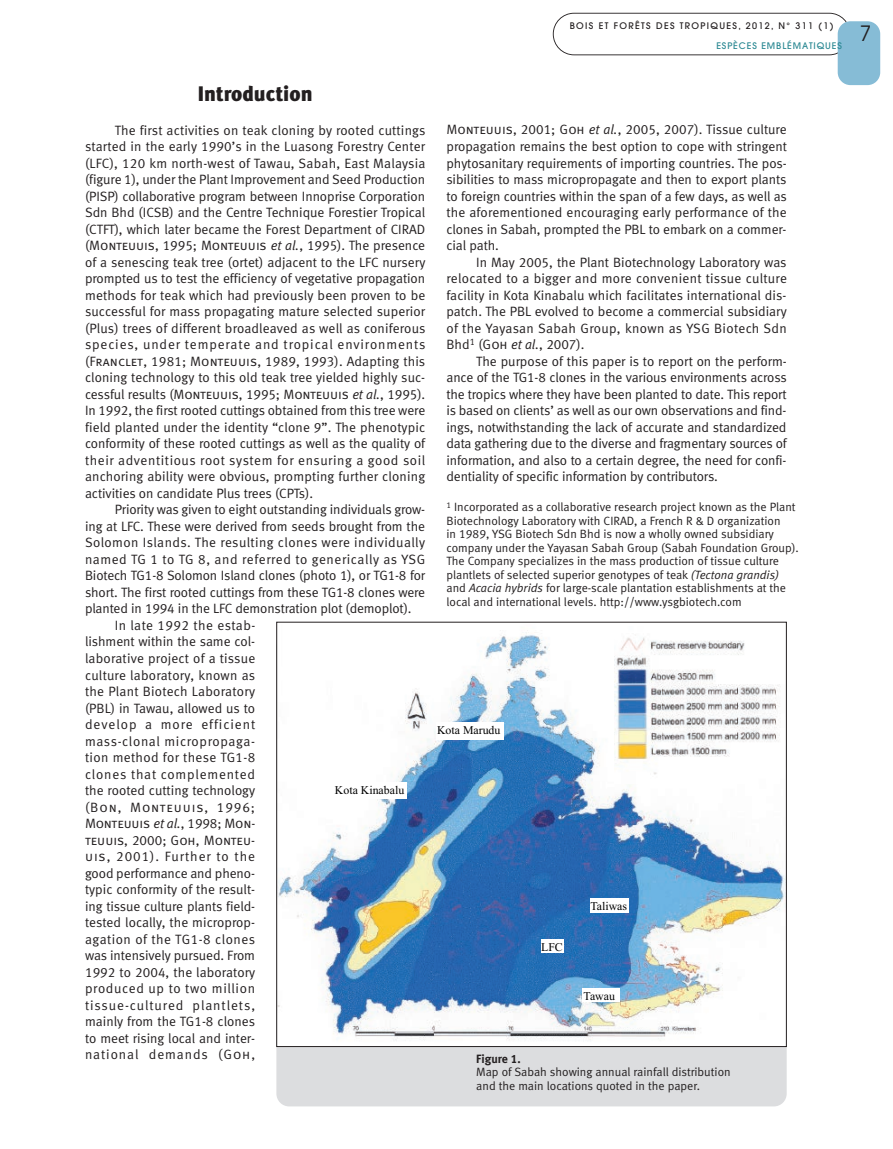
<style>
.page{position:relative;width:893px;height:1149px;background:#fff}
.page>*{position:absolute;margin:0;border:0;box-sizing:border-box;transform-origin:0 0}
.t1{font:21px "Meta Black LF";color:#231f20}
.t2{font:21px "Avant Garde";color:#231f20}
.t3{font:13.5px/16.5px "Meta Normal LF";letter-spacing:-.005em;color:#231f20;text-align:justify}
.t4{font:13.5px "Meta Normal LF";letter-spacing:.03em;color:#231f20}
.t5{font:13.5px "Meta Normal LF";letter-spacing:.04em;color:#231f20}
.t6{font:13.5px/16.5px "Meta Normal LF Caps";letter-spacing:-.005em;color:#231f20;text-align:justify}
.t7{font:13.5px "Meta Normal LF";letter-spacing:.02em;color:#231f20}
.t8{font:13.5px "Meta Normal LF";letter-spacing:.015em;color:#231f20}
.t9{font:13.5px "Meta Normal LF";letter-spacing:.025em;color:#231f20}
.t10{font:13.5px "Meta Normal LF";letter-spacing:.06em;color:#231f20}
.t11{font:13.5px "Meta Normal LF";letter-spacing:.07em;color:#231f20}
.t12{font:12px/13.5px "Meta Normal LF";color:#231f20}
.t13{font:12px "Meta Bold LF";color:#231f20}
.t14{font:11.85px "Times New Roman";color:#000}
.t15{font:500 9px "Avant Garde";letter-spacing:.15em;color:#231f20}
.t16{font:500 9px "Avant Garde";letter-spacing:.1em;color:#2c8993}
.s1{font-family:"Meta Normal LF Caps"}
.s2{font-style:italic}
.s3{font-family:"Meta Normal LF"}
.s4{font-family:"Meta Normal LF";font-style:italic}
</style>
<div class="page">
<div style="left:276px;top:634px;width:511px;height:472px;background:#dcdddf;border-radius:13px"></div>
<img style="left:278px;top:630px;width:507px;height:414px">
<div style="left:541px;top:938px;width:23px;height:14px;background:#fff"></div>
<div style="left:335px;top:782px;width:72px;height:16px;background:#fff"></div>
<div style="left:590px;top:897px;width:39px;height:15px;background:#fff"></div>
<div style="left:436px;top:721px;width:68px;height:18px;background:#fff"></div>
<div style="left:582px;top:987px;width:37px;height:14px;background:#fff"></div>
<img style="left:615px;top:630px;width:169px;height:153px">
<svg style="left:553px;top:13px;width:294px;height:42px"></svg>
<div style="left:838px;top:21px;width:42px;height:64px;background:#86bcd6;border-radius:13px"></div>
<p class="t15" style="left:570px;top:23px;width:265px">BOIS ET FORÊTS DES TROPIQUES, 2012, N° 311 (1)</p>
<h1 class="t2" style="left:860px;top:26px;width:13px">7</h1>
<p class="t16" style="left:716px;top:42px;width:127px">ESPÈCES EMBLÉMATIQUES</p>
<h1 class="t1" style="left:198px;top:86px;width:116px">Introduction</h1>
<p class="t3" style="left:85px;top:123px;width:342px;text-indent:30px">The first activities on teak cloning by rooted cuttings started in the early 1990’s in the Luasong Forestry Center (LFC), 120 km north-west of Tawau, Sabah, East Malaysia (figure 1), under the Plant Improvement and Seed Production (PISP) collaborative program between Innoprise Corporation Sdn Bhd (ICSB) and the Centre Technique Forestier Tropical (CTFT), which later became the Forest Department of CIRAD (<span class="s1">Monteuuis</span>, 1995; <span class="s1">Monteuuis</span> <span class="s2">et al.</span>, 1995). The presence of a senescing teak tree (ortet) adjacent to the LFC nursery prompted us to test the efficiency of vegetative propagation methods for teak which had previously been proven to be successful for mass propagating mature selected superior (Plus) trees of different broadleaved as well as coniferous species, under temperate and tropical environments (<span class="s1">Franclet</span>, 1981; <span class="s1">Monteuuis,</span> 1989, 1993). Adapting this cloning technology to this old teak tree yielded highly suc&shy;cessful results (<span class="s1">Monteuuis</span>, 1995; <span class="s1">Monteuuis</span> <span class="s2">et al.</span>, 1995).<br>In 1992, the first rooted cuttings obtained from this tree were field planted under the identity “clone 9”. The phenotypic conformity of these rooted cuttings as well as the quality of their adventitious root system for ensuring a good soil anchoring ability were obvious, prompting further cloning activities on candidate Plus trees (CPTs).</p>
<p class="t3" style="left:115px;top:502px;width:312px">Priority was given to eight outstanding individuals grow-</p>
<p class="t3" style="left:85px;top:519px;width:341px">ing at LFC. These were derived from seeds brought from the</p>
<p class="t4" style="left:85px;top:538px;width:342px">Solomon Islands. The resulting clones were individually</p>
<p class="t5" style="left:85px;top:554px;width:342px">named TG 1 to TG 8, and referred to generically as YSG</p>
<p class="t3" style="left:85px;top:568px;width:342px">Biotech TG1-8 Solomon Island clones (photo 1), or TG1-8 for</p>
<p class="t3" style="left:85px;top:585px;width:342px">short. The first rooted cuttings from these TG1-8 clones were</p>
<p class="t3" style="left:85px;top:601px;width:328px">planted in 1994 in the LFC demonstration plot (demoplot).</p>
<p class="t4" style="left:115px;top:620px;width:142px">In late 1992 the estab-</p>
<p class="t3" style="left:85px;top:634px;width:172px">lishment within the same col-</p>
<p class="t8" style="left:85px;top:653px;width:172px">laborative project of a tissue</p>
<p class="t7" style="left:85px;top:670px;width:172px">culture laboratory, known as</p>
<p class="t7" style="left:85px;top:686px;width:172px">the Plant Biotech Laboratory</p>
<p class="t3" style="left:85px;top:700px;width:172px">(PBL) in Tawau, allowed us to</p>
<p class="t11" style="left:85px;top:719px;width:172px">develop a more efficient</p>
<p class="t5" style="left:85px;top:736px;width:171px">mass-clonal micropropaga-</p>
<p class="t9" style="left:85px;top:752px;width:172px">tion method for these TG1-8</p>
<p class="t10" style="left:85px;top:769px;width:172px">clones that complemented</p>
<p class="t3" style="left:85px;top:783px;width:172px">the rooted cutting technology</p>
<p class="t6" style="left:85px;top:799px;width:172px"><span class="s3">(</span>Bon<span class="s3">,</span> Monteuuis, <span class="s3">1996; </span>Monteuuis <span class="s4">et al.</span><span class="s3">, 1998;</span> Mon&shy;teuuis, <span class="s3">2000;</span> Goh, Monteu-</p>
<p class="t3" style="left:85px;top:849px;width:172px"><span class="s1">uis</span>, 2001). Further to the good performance and pheno&shy;typic conformity of the result&shy;ing tissue culture plants field&shy;tested locally, the microprop&shy;agation of the TG1-8 clones was intensively pursued. From 1992 to 2004, the laboratory produced up to two million tissue-cultured plantlets, mainly from the TG1-8 clones to meet rising local and inter&shy;national demands (<span class="s1">Goh,</span></p>
<p class="t14" style="left:335px;top:782px;width:71px">Kota Kinabalu</p>
<p class="t3" style="left:446px;top:123px;width:342px"><span class="s1">Monteuuis</span>, 2001; <span class="s1">Goh</span> <span class="s2">et al.</span>, 2005, 2007). Tissue culture propagation remains the best option to cope with stringent phytosanitary requirements of importing countries. The pos&shy;sibilities to mass micropropagate and then to export plants to foreign countries within the span of a few days, as well as the aforementioned encouraging early performance of the clones in Sabah, prompted the PBL to embark on a commer&shy;cial path.</p>
<p class="t3" style="left:446px;top:255px;width:342px;text-indent:30px">In May 2005, the Plant Biotechnology Laboratory was relocated to a bigger and more convenient tissue culture facility in Kota Kinabalu which facilitates international dis&shy;patch. The PBL evolved to become a commercial subsidiary of the Yayasan Sabah Group, known as YSG Biotech Sdn Bhd<sup>1</sup> (<span class="s1">Goh</span> <span class="s2">et al.</span>, 2007).</p>
<p class="t3" style="left:446px;top:354px;width:342px;text-indent:30px">The purpose of this paper is to report on the perform&shy;ance of the TG1-8 clones in the various environments across the tropics where they have been planted to date. This report is based on clients’ as well as our own observations and find&shy;ings, notwithstanding the lack of accurate and standardized data gathering due to the diverse and fragmentary sources of information, and also to a certain degree, the need for confi&shy;dentiality of specific information by contributors.</p>
<p class="t12" style="left:446px;top:501px;width:354px"><sup>1</sup> Incorporated as a collaborative research project known as the Plant Biotechnology Laboratory with CIRAD, a French R &amp; D organization<br>in 1989, YSG Biotech Sdn Bhd is now a wholly owned subsidiary company under the Yayasan Sabah Group (Sabah Foundation Group).<br>The Company specializes in the mass production of tissue culture plantlets of selected superior genotypes of teak <span class="s2">(Tectona grandis) </span>and <span class="s2">Acacia hybrids</span> for large-scale plantation establishments at the local and international levels. http://www.ysgbiotech.com</p>
<p class="t14" style="left:437px;top:722px;width:65px">Kota Marudu</p>
<p class="t14" style="left:541px;top:938px;width:23px">LFC</p>
<p class="t14" style="left:590px;top:897px;width:38px">Taliwas</p>
<p class="t14" style="left:584px;top:987px;width:33px">Tawau</p>
<p class="t13" style="left:476px;top:1054px;width:46px">Figure 1.</p>
<p class="t12" style="left:476px;top:1066px;width:256px">Map of Sabah showing annual rainfall distribution and the main locations quoted in the paper.</p>
</div>
